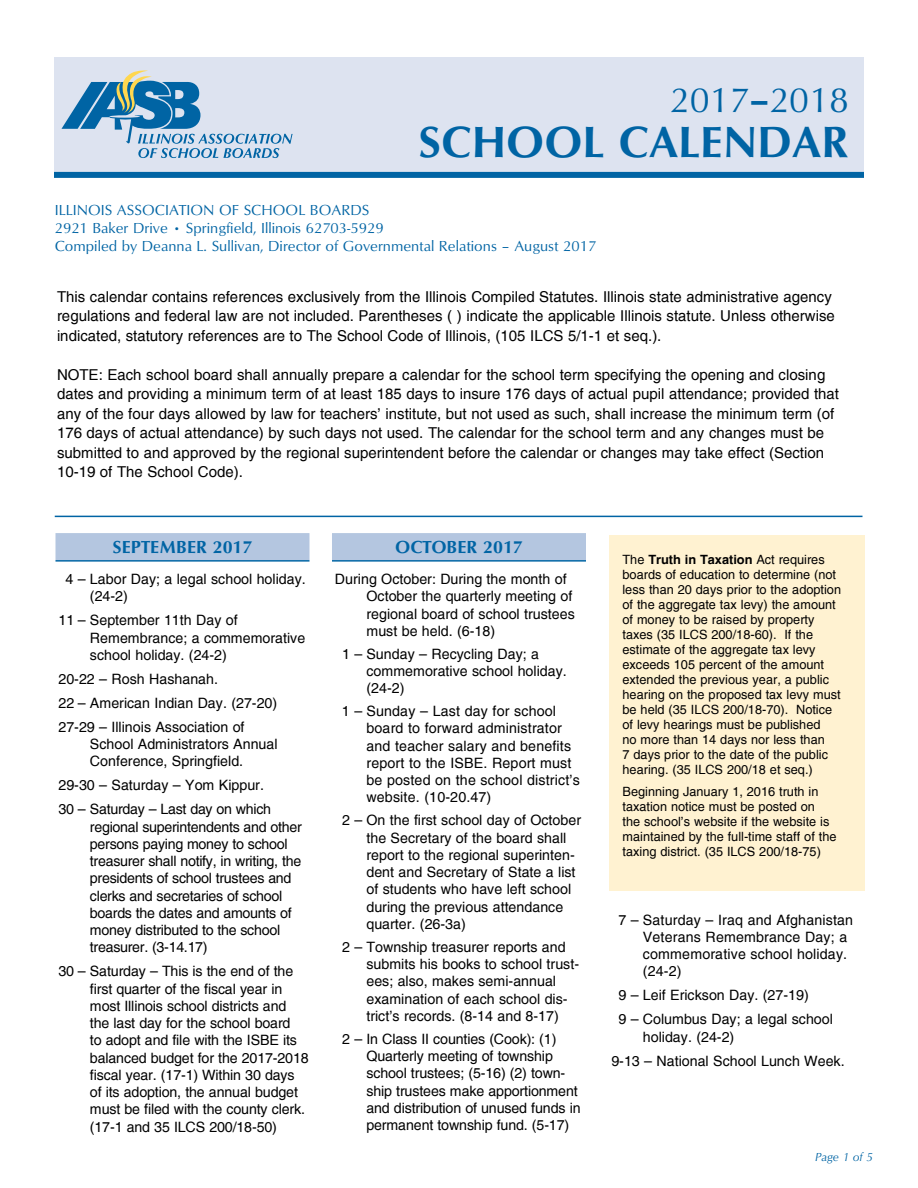
<style>
.page{position:relative;width:918px;height:1188px;background:#fff}
.page>*{position:absolute;margin:0;border:0;box-sizing:border-box;transform-origin:0 0}
.t1{font:45px "Optimum Bold DTC";color:#0064a4}
.t2{font:36px "Optimum Roman DTC";color:#0064a4}
.t3{font:18px "Optimum Bold DTC";color:#0064a4}
.t4{font:15px/19.5px "Helvetica";color:#000}
.t5{font:15px/18px "Optimum Roman DTC";color:#0064a4}
.t6{font:14.25px/17.2px "Helvetica";color:#000}
.t7{font:14.25px/17.2px "Helvetica";letter-spacing:-.02em;color:#000}
.t8{font:12.75px/15px "Helvetica";color:#000}
.t9{font:12px "Optimum Roman Italic DTC";color:#0064a4}
.s1{font-family:"Optimum Bold DTC"}
.s2{font-weight:700}
</style>
<div class="page">
<div style="left:56px;top:533px;width:253px;height:27px;background:#b4c6e0"></div>
<hr style="left:56px;top:560px;width:253px;height:2px;background:#0064a4">
<div style="left:332px;top:533px;width:254px;height:27px;background:#b4c6e0"></div>
<hr style="left:332px;top:560px;width:254px;height:2px;background:#0064a4">
<div style="left:54px;top:57px;width:810px;height:118px;background:#dde3f0"></div>
<svg style="left:62px;top:70px;width:231px;height:88px"></svg>
<div style="left:54px;top:172px;width:810px;height:6px;background:#0064a4"></div>
<hr style="left:55px;top:516px;width:807px;height:1px;background:#0064a4">
<div style="left:609px;top:536px;width:255px;height:355px;background:#fff2d1"></div>
<h2 class="t2" style="left:670px;top:79px;width:181px">2017<span class="s1">–</span>2018</h2>
<h1 class="t1" style="left:418px;top:116px;width:433px">SCHOOL CALENDAR</h1>
<p class="t5" style="left:55px;top:200px;width:543px">ILLINOIS ASSOCIATION OF SCHOOL BOARDS<br>2921 Baker Drive • Springfield, Illinois 62703-5929<br>Compiled by Deanna L. Sullivan, Director of Governmental Relations – August 2017</p>
<p class="t4" style="left:57px;top:287px;width:779px">This calendar contains references exclusively from the Illinois Compiled Statutes. Illinois state administrative agency regulations and federal law are not included. Parentheses ( ) indicate the applicable Illinois statute. Unless otherwise indicated, statutory references are to The School Code of Illinois, (105 ILCS 5/1-1 et seq.).</p>
<p class="t4" style="left:57px;top:365px;width:784px">NOTE: Each school board shall annually prepare a calendar for the school term specifying the opening and closing dates and providing a minimum term of at least 185 days to insure 176 days of actual pupil attendance; provided that any of the four days allowed by law for teachers’ institute, but not used as such, shall increase the minimum term (of 176 days of actual attendance) by such days not used. The calendar for the school term and any changes must be submitted to and approved by the regional superintendent before the calendar or changes may take effect (Section 10-19 of The School Code).</p>
<p class="t3" style="left:112px;top:537px;width:142px">SEPTEMBER 2017</p>
<p class="t6" style="left:90px;top:571px;width:217px;text-indent:-24px">4 – Labor Day; a legal school holiday. (24-2)</p>
<p class="t6" style="left:90px;top:612px;width:217px;text-indent:-31px">11 – September 11th Day of<br>Remembrance; a commemorative school holiday. (24-2)</p>
<p class="t6" style="left:58px;top:667px;width:220px;line-height:24px">20-22 – Rosh Hashanah.<br>22 – American Indian Day. (27-20)<br>27-29 – Illinois Association of</p>
<p class="t6" style="left:90px;top:736px;width:189px">School Administrators Annual<br>Conference, Springfield.</p>
<p class="t7" style="left:58px;top:774px;width:214px;line-height:24px">29-30 – Saturday – Yom Kippur.<br>30 – Saturday – Last day on which</p>
<p class="t7" style="left:90px;top:818px;width:213px">regional superintendents and other persons paying money to school treasurer shall notify, in writing, the presidents of school trustees and clerks and secretaries of school boards the dates and amounts of money distributed to the school treasurer. (3-14.17)</p>
<p class="t6" style="left:90px;top:963px;width:220px;text-indent:-31px">30 – Saturday – This is the end of the first quarter of the fiscal year in most Illinois school districts and the last day for the school board<br>to adopt and file with the ISBE its balanced budget for the 2017-2018 fiscal year. (17-1) Within 30 days of its adoption, the annual budget must be filed with the county clerk. (17-1 and 35 ILCS 200/18-50)</p>
<p class="t3" style="left:395px;top:537px;width:129px">OCTOBER 2017</p>
<p class="t6" style="left:367px;top:571px;width:210px;text-indent:-32px">During October: During the month of<br>October the quarterly meeting of regional board of school trustees must be held. (6-18)</p>
<p class="t6" style="left:366px;top:646px;width:202px;text-indent:-24px">1 – Sunday – Recycling Day; a commemorative school holiday. (24-2)</p>
<p class="t6" style="left:366px;top:703px;width:215px;text-indent:-25px">1 – Sunday – Last day for school board to forward administrator and teacher salary and benefits report to the ISBE. Report must be posted on the school district’s website. (10-20.47)</p>
<p class="t6" style="left:366px;top:812px;width:216px;text-indent:-24px">2 – On the first school day of October the Secretary of the board shall report to the regional superinten&shy;dent and Secretary of State a list of students who have left school during the previous attendance quarter. (26-3a)</p>
<p class="t6" style="left:366px;top:939px;width:214px;text-indent:-24px">2 – Township treasurer reports and submits his books to school trust&shy;ees; also, makes semi-annual examination of each school dis&shy;trict’s records. (8-14 and 8-17)</p>
<p class="t6" style="left:366px;top:1031px;width:216px;text-indent:-24px">2 – In Class II counties (Cook): (1)<br>Quarterly meeting of township school trustees; (5-16) (2) town&shy;ship trustees make apportionment and distribution of unused funds in permanent township fund. (5-17)</p>
<p class="t8" style="left:623px;top:553px;width:220px">The <span class="s2">Truth in Taxation</span> Act requires boards of education to determine (not less than 20 days prior to the adoption of the aggregate tax levy) the amount of money to be raised by property taxes (35 ILCS 200/18-60). If the estimate of the aggregate tax levy exceeds 105 percent of the amount extended the previous year, a public hearing on the proposed tax levy must be held (35 ILCS 200/18-70). Notice of levy hearings must be published<br>no more than 14 days nor less than<br>7 days prior to the date of the public hearing. (35 ILCS 200/18 et seq.)</p>
<p class="t8" style="left:623px;top:785px;width:216px">Beginning January 1, 2016 truth in taxation notice must be posted on<br>the school’s website if the website is maintained by the full-time staff of the taxing district. (35 ILCS 200/18-75)</p>
<p class="t6" style="left:643px;top:911px;width:212px;text-indent:-25px">7 – Saturday – Iraq and Afghanistan<br>Veterans Remembrance Day; a commemorative school holiday. (24-2)</p>
<p class="t6" style="left:618px;top:984px;width:216px;line-height:24px">9 – Leif Erickson Day. (27-19)<br>9 – Columbus Day; a legal school</p>
<p class="t6" style="left:611px;top:1025px;width:235px;line-height:24px;text-indent:32px">holiday. (24-2)<br>9-13 – National School Lunch Week.</p>
<p class="t9" style="left:815px;top:1150px;width:59px">Page 1 of 5</p>
</div>
